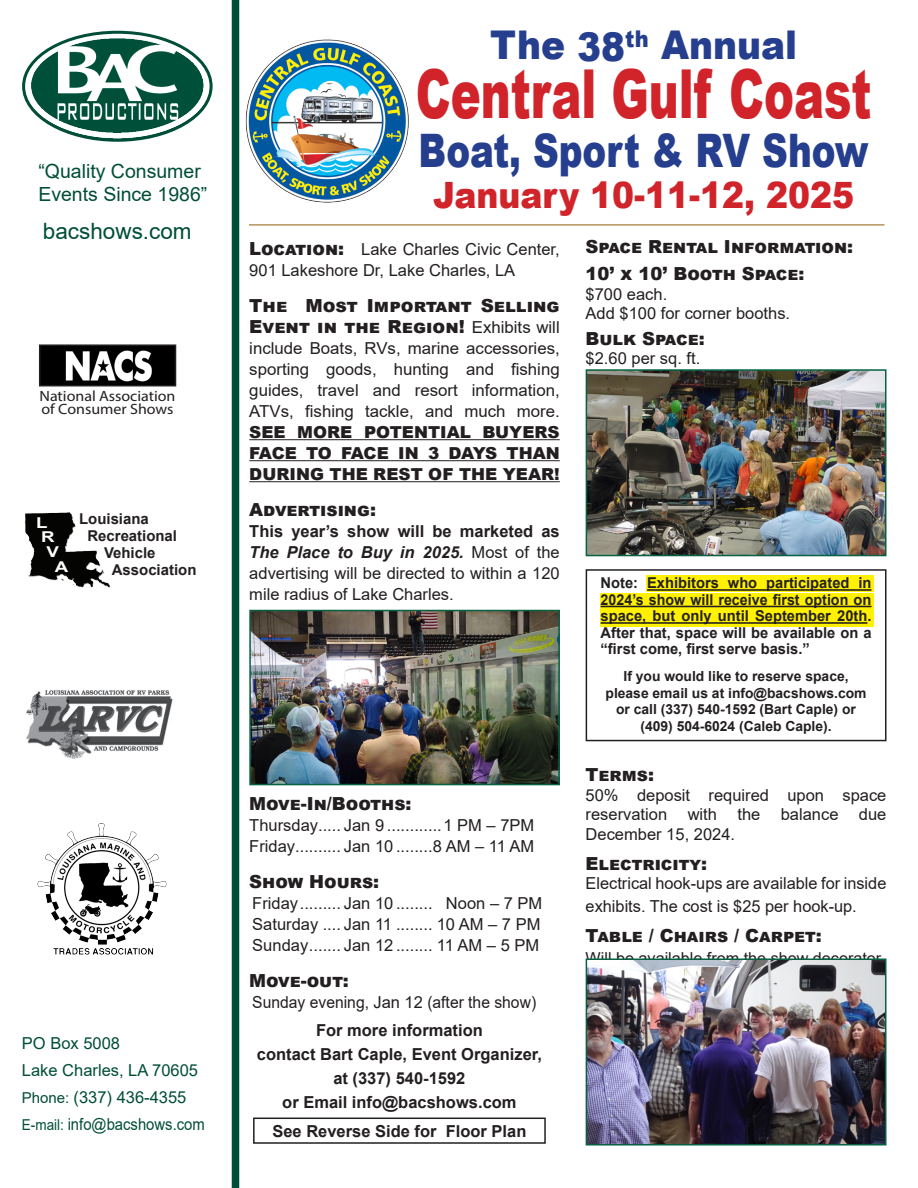
<style>
.page{position:relative;width:918px;height:1188px;background:#fff}
.page>*{position:absolute;margin:0;border:0;box-sizing:border-box;transform-origin:0 0}
.t1{font:900 67.5px "Arial";color:#d1232a;scale:.67 1}
.t2{font:900 46.2px "Arial";color:#253f8e;scale:.77 1}
.t3{font:900 39.6px "Arial";color:#253f8e;scale:.91 1}
.t4{font:900 36.3px "Arial";color:#d1232a;scale:.91 1}
.t5{font:22.5px "Arial";color:#004e38}
.t6{font:19.5px "Arial";color:#004e38}
.t7{font:900 18px/21px "Arial";color:#231f20}
.t8{font:16.5px/21px "Arial";color:#231f20;text-align:justify}
.t9{font:700 16.5px/24px "Arial";color:#231f20;text-align:center}
.t10{font:16.5px "Arial";color:#004e38}
.t11{font:16.5px "Arial";color:#231f20;scale:.95 1}
.t12{font:16.5px "Arial";color:#004e38;scale:.9 1}
.t13{font:700 15px/16.5px "Arial";color:#231f20;text-align:justify}
.t14{font:15px "Myriad Pro";color:#231f20;scale:1.07 1}
.t15{font:700 15px "Arial";color:#fff;scale:1.25 1}
.t16{font:700 13.8px/16.5px "Arial";color:#231f20;text-align:center}
.s1{font-size:15px}
.s2{font-weight:900;font-size:18px}
.s3{font-weight:400;font-size:16.5px}
.s4{font-weight:900}
.s5{font-weight:700}
.s6{font-weight:700;font-style:italic}
</style>
<div class="page">
<div style="left:646px;top:575px;width:228px;height:16px;background:#fff101"></div>
<svg style="left:600px;top:593px;width:274px;height:16px;background:#f6e802"></svg>
<div style="left:600px;top:610px;width:274px;height:17px;background:#fff101"></div>
<div style="left:232px;top:0;width:7px;height:1188px;background:#004e38"></div>
<hr style="left:647px;top:589px;width:224px;height:2px;background:#231f20">
<hr style="left:601px;top:606px;width:270px;height:1px;background:#231f20">
<hr style="left:601px;top:622px;width:266px;height:2px;background:#231f20">
<div style="left:586px;top:569px;width:300px;height:172px;border:2px solid #231f20"></div>
<hr style="left:249px;top:224px;width:636px;height:2px;background:#b5955a">
<hr style="left:249px;top:439px;width:311px;height:1px;background:#231f20">
<hr style="left:249px;top:460px;width:311px;height:1px;background:#231f20">
<hr style="left:249px;top:481px;width:311px;height:1px;background:#231f20">
<div style="left:253px;top:1118px;width:293px;height:26px;border:2px solid #231f20"></div>
<img style="left:24px;top:32px;width:187px;height:108px">
<div style="left:22px;top:31px;width:191px;height:111px;border:3px solid #004e38;border-radius:50%"></div>
<img style="left:42px;top:347px;width:131px;height:36px">
<div style="left:39px;top:344px;width:137px;height:42px;border:2px solid #231f20"></div>
<img style="left:26px;top:690px;width:147px;height:69px">
<img style="left:25px;top:512px;width:85px;height:76px">
<img style="left:37px;top:823px;width:130px;height:132px">
<img style="left:239px;top:36px;width:170px;height:175px">
<img style="left:589px;top:372px;width:294px;height:181px">
<div style="left:586px;top:369px;width:300px;height:187px;border:2px solid #066145"></div>
<img style="left:589px;top:961px;width:294px;height:182px">
<div style="left:586px;top:958px;width:300px;height:188px;border:2px solid #066145"></div>
<img style="left:252px;top:613px;width:305px;height:169px">
<div style="left:249px;top:610px;width:311px;height:175px;border:2px solid #066145"></div>
<p class="t6" style="left:38px;top:157px;width:164px">“Quality Consumer</p>
<p class="t6" style="left:38px;top:181px;width:171px">Events Since 1986”</p>
<p class="t5" style="left:43px;top:216px;width:150px">bacshows.com</p>
<p class="t14" style="left:40px;top:387px;width:129px">National Association</p>
<p class="t14" style="left:41px;top:400px;width:125px">of Consumer Shows</p>
<p class="t15" style="left:36px;top:512px;width:11px">L</p>
<p class="t15" style="left:41px;top:527px;width:12px">R</p>
<p class="t15" style="left:46px;top:542px;width:11px">V</p>
<p class="t15" style="left:55px;top:556px;width:12px">A</p>
<p class="t13" style="left:79px;top:511px;width:71px">Louisiana</p>
<p class="t13" style="left:87px;top:528px;width:91px">Recreational</p>
<p class="t13" style="left:104px;top:545px;width:53px">Vehicle</p>
<p class="t13" style="left:112px;top:561px;width:86px">Association</p>
<p class="t10" style="left:22px;top:1032px;width:100px">PO Box 5008</p>
<p class="t10" style="left:22px;top:1059px;width:178px">Lake Charles, LA 70605</p>
<p class="t10" style="left:22px;top:1086px;width:166px"><span class="s1">Phone:</span> (337) 436-4355</p>
<p class="t12" style="left:22px;top:1113px;width:205px"><span class="s1">E-mail:</span> info@bacshows.com</p>
<p class="t3" style="left:490px;top:16px;width:339px">The 38<sup>th</sup> Annual</p>
<p class="t1" style="left:416px;top:44px;width:682px">Central Gulf Coast</p>
<p class="t2" style="left:419px;top:117px;width:586px">Boat, Sport &amp; RV Show</p>
<p class="t4" style="left:433px;top:169px;width:464px">January 10-11-12, 2025</p>
<p class="t8" style="left:249px;top:238px;width:312px"><span class="s2">Location:</span> Lake Charles Civic Center,<br>901 Lakeshore Dr, Lake Charles, LA</p>
<p class="t7" style="left:249px;top:294px;width:312px">The Most Important Selling<br>Event in the Region! <span class="s3">Exhibits will</span></p>
<p class="t8" style="left:249px;top:337px;width:312px">include Boats, RVs, marine accessories, sporting goods, hunting and fishing guides, travel and resort information, ATVs, fishing tackle, and much more.<br><span class="s4">SEE MORE POTENTIAL BUYERS FACE TO FACE IN 3 DAYS THAN DURING THE REST OF THE YEAR!</span></p>
<p class="t7" style="left:249px;top:498px;width:128px">Advertising:</p>
<p class="t8" style="left:249px;top:520px;width:312px"><span class="s5">This year’s show will be marketed as </span><span class="s6">The Place to Buy in 2025.</span> Most of the advertising will be directed to within a 120 mile radius of Lake Charles.</p>
<p class="t7" style="left:249px;top:792px;width:164px">Move-In/Booths:</p>
<p class="t8" style="left:249px;top:814px;width:287px">Thursday..... Jan 9 ............1 PM – 7PM</p>
<p class="t8" style="left:249px;top:835px;width:287px">Friday.......... Jan 10 ........8 AM – 11 AM</p>
<p class="t7" style="left:249px;top:870px;width:131px">Show Hours:</p>
<p class="t8" style="left:252px;top:892px;width:291px">Friday......... Jan 10 ........ Noon – 7 PM</p>
<p class="t8" style="left:252px;top:913px;width:290px">Saturday .... Jan 11 ........ 10 AM – 7 PM</p>
<p class="t8" style="left:252px;top:934px;width:288px">Sunday....... Jan 12 ........ 11 AM – 5 PM</p>
<p class="t7" style="left:249px;top:969px;width:101px">Move-out:</p>
<p class="t11" style="left:252px;top:990px;width:300px">Sunday evening, Jan 12 (after the show)</p>
<p class="t9" style="left:316px;top:1018px;width:168px">For more information</p>
<p class="t9" style="left:257px;top:1042px;width:287px">contact Bart Caple, Event Organizer, at (337) 540-1592</p>
<p class="t9" style="left:282px;top:1090px;width:236px">or Email info@bacshows.com</p>
<p class="t9" style="left:272px;top:1119px;width:256px">See Reverse Side for Floor Plan</p>
<p class="t7" style="left:586px;top:236px;width:269px">Space Rental Information:</p>
<p class="t7" style="left:586px;top:263px;width:220px">10’ x 10’ Booth Space:</p>
<p class="t8" style="left:586px;top:283px;width:83px">$700 each.</p>
<p class="t8" style="left:586px;top:303px;width:206px">Add $100 for corner booths.</p>
<p class="t7" style="left:586px;top:327px;width:121px">Bulk Space:</p>
<p class="t8" style="left:586px;top:348px;width:116px">$2.60 per sq. ft.</p>
<p class="t13" style="left:601px;top:575px;width:272px">Note: Exhibitors who participated in 2024’s show will receive first option on space, but only until September 20th.<br>After that, space will be available on a “first come, first serve basis.”</p>
<p class="t16" style="left:606px;top:668px;width:263px">If you would like to reserve space, please email us at info@bacshows.com or call (337) 540-1592 (Bart Caple) or (409) 504-6024 (Caleb Caple).</p>
<p class="t7" style="left:586px;top:764px;width:70px">Terms:</p>
<p class="t8" style="left:586px;top:785px;width:302px;line-height:19.5px">50% deposit required upon space reservation with the balance due December 15, 2024.</p>
<p class="t7" style="left:586px;top:852px;width:123px">Electricity:</p>
<p class="t8" style="left:586px;top:872px;width:302px;line-height:22.5px">Electrical hook-ups are available for inside exhibits. The cost is $25 per hook-up.</p>
<p class="t7" style="left:586px;top:924px;width:238px">Table / Chairs / Carpet:</p>
<p class="t8" style="left:586px;top:948px;width:301px">Will be available from the show decorator.</p>
</div>
